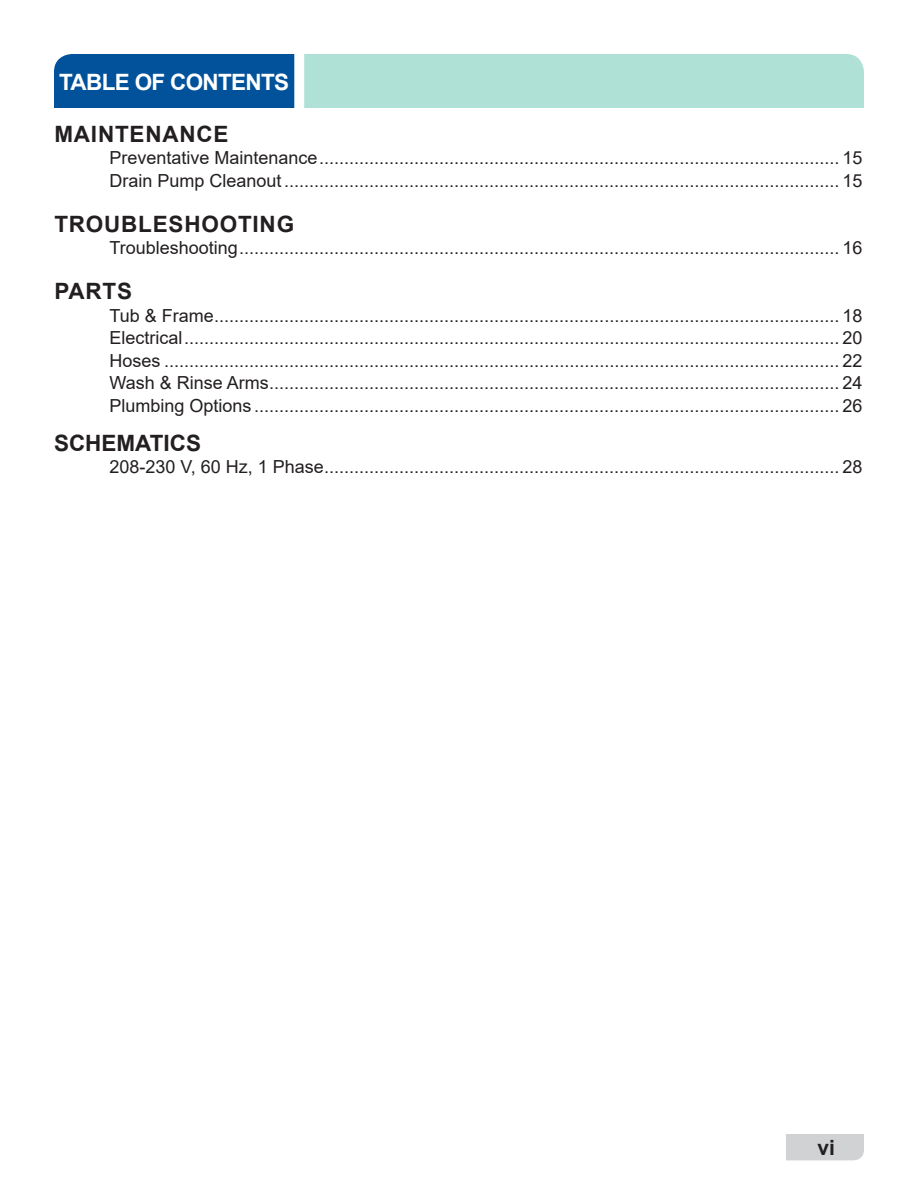
<style>
.page{position:relative;width:918px;height:1188px;background:#fff}
.page>*{position:absolute;margin:0;border:0;box-sizing:border-box;transform-origin:0 0}
.t1{font:700 22.5px "Arial";letter-spacing:.035em;color:#231f20}
.t2{font:700 22.5px "Arial";letter-spacing:-.03em;color:#fff}
.t3{font:700 22.5px "Arial";color:#231f20}
.t4{font:700 21px "Arial";color:#231f20}
.t5{font:18px/22.5px "Arial";color:#231f20}
</style>
<div class="page">
<div style="left:54px;top:54px;width:240px;height:54px;background:#01529a"></div>
<div style="left:304px;top:54px;width:560px;height:54px;background:#b0e1d7"></div>
<div style="left:786px;top:1134px;width:78px;height:26px;background:#d1d2d4"></div>
<p class="t2" style="left:59px;top:66px;width:232px">TABLE OF CONTENTS</p>
<p class="t1" style="left:54px;top:118px;width:176px">MAINTENANCE</p>
<p class="t5" style="left:109px;top:146px;width:755px">Preventative Maintenance........................................................................................................ 15</p>
<p class="t5" style="left:109px;top:169px;width:755px">Drain Pump Cleanout............................................................................................................... 15</p>
<p class="t1" style="left:54px;top:208px;width:241px">TROUBLESHOOTING</p>
<p class="t5" style="left:109px;top:236px;width:755px">Troubleshooting........................................................................................................................ 16</p>
<p class="t1" style="left:54px;top:275px;width:79px">PARTS</p>
<p class="t5" style="left:109px;top:304px;width:755px">Tub &amp; Frame............................................................................................................................. 18</p>
<p class="t5" style="left:109px;top:326px;width:755px">Electrical................................................................................................................................... 20</p>
<p class="t5" style="left:109px;top:349px;width:755px">Hoses ....................................................................................................................................... 22<br>Wash &amp; Rinse Arms.................................................................................................................. 24</p>
<p class="t5" style="left:109px;top:394px;width:755px">Plumbing Options ..................................................................................................................... 26</p>
<p class="t3" style="left:54px;top:427px;width:149px">SCHEMATICS</p>
<p class="t5" style="left:109px;top:455px;width:755px">208-230 V, 60 Hz, 1 Phase....................................................................................................... 28</p>
<p class="t4" style="left:817px;top:1133px;width:19px">vi</p>
</div>
